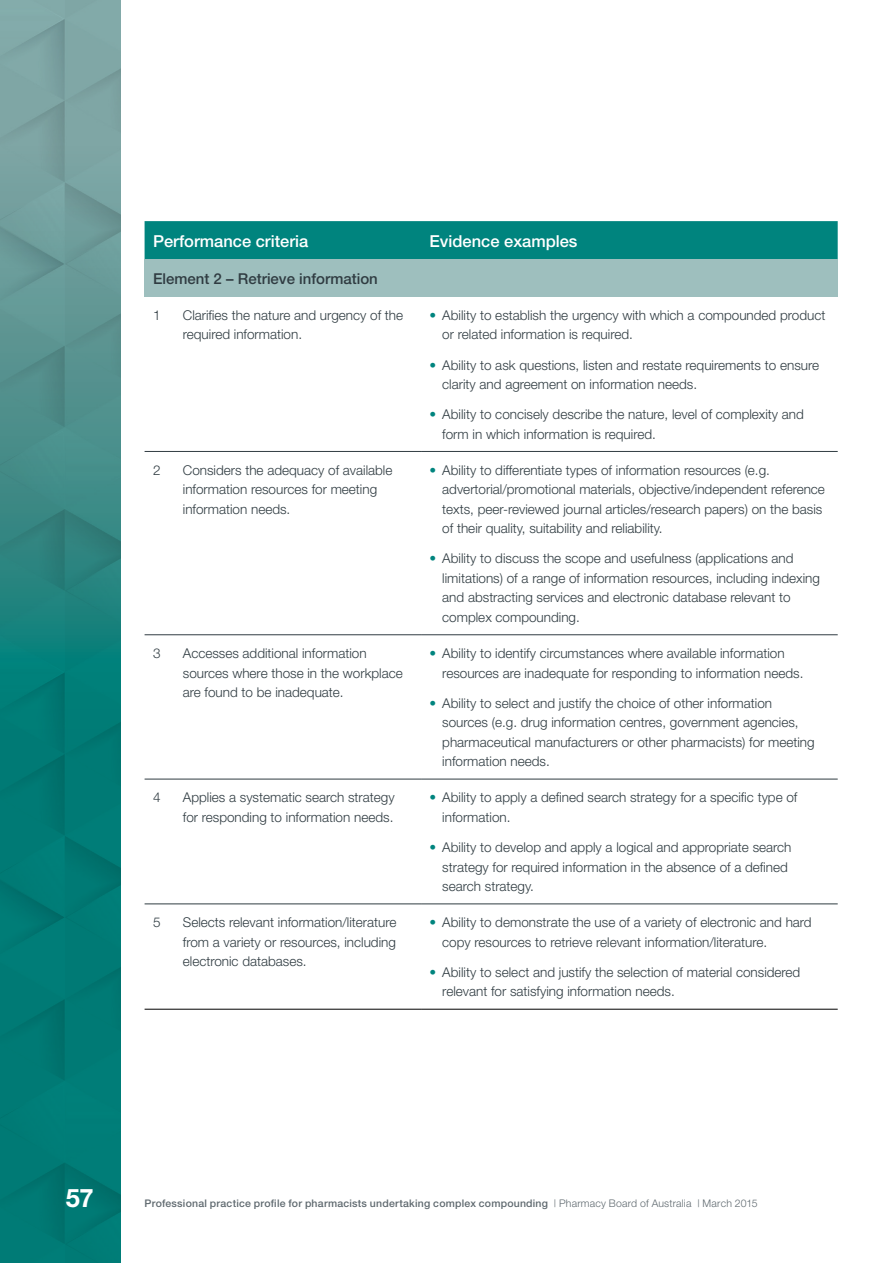
<style>
.page{position:relative;width:893px;height:1263px;background:#fff}
.page>*{position:absolute;margin:0;border:0;box-sizing:border-box;transform-origin:0 0}
.t1{font:700 25.5px "Helvetica Neue";color:#fff}
.t2{font:500 16.5px "Helvetica Neue";color:#fff}
.t3{font:500 15px "Helvetica Neue";color:#303c42}
.t4{font:300 13.5px/19.5px "Helvetica Neue";color:#303c42}
.t5{font:500 10.5px "Helvetica Neue";letter-spacing:.02em;color:#5f696f}
.s1{color:#00847e}
.s2{font-weight:300}
</style>
<div class="page">
<img style="left:0;top:0;width:120px;height:1263px">
<div style="left:145px;top:221px;width:693px;height:38px;background:#00847e"></div>
<div style="left:145px;top:259px;width:693px;height:37px;background:#9ebfbe"></div>
<hr style="left:145px;top:451px;width:276px;height:1px;background:#303c42">
<hr style="left:421px;top:451px;width:417px;height:1px;background:#303c42">
<hr style="left:145px;top:634px;width:276px;height:1px;background:#303c42">
<hr style="left:421px;top:634px;width:417px;height:1px;background:#303c42">
<hr style="left:145px;top:779px;width:276px;height:1px;background:#303c42">
<hr style="left:421px;top:779px;width:417px;height:1px;background:#303c42">
<hr style="left:421px;top:904px;width:417px;height:1px;background:#303c42">
<hr style="left:145px;top:904px;width:276px;height:1px;background:#303c42">
<hr style="left:145px;top:1009px;width:276px;height:1px;background:#000">
<hr style="left:421px;top:1009px;width:417px;height:1px;background:#000">
<p class="t2" style="left:153px;top:231px;width:157px">Performance criteria</p>
<p class="t2" style="left:430px;top:231px;width:149px">Evidence examples</p>
<p class="t3" style="left:153px;top:269px;width:226px">Element 2 – Retrieve information</p>
<p class="t4" style="left:153px;top:305px;width:9px">1</p>
<p class="t4" style="left:183px;top:305px;width:222px">Clarifies the nature and urgency of the required information.</p>
<p class="t4" style="left:442px;top:305px;width:385px;text-indent:-13px"><span class="s1">•</span> Ability to establish the urgency with which a compounded product or related information is required.</p>
<p class="t4" style="left:442px;top:355px;width:378px;text-indent:-13px"><span class="s1">•</span> Ability to ask questions, listen and restate requirements to ensure clarity and agreement on information needs.</p>
<p class="t4" style="left:442px;top:404px;width:363px;text-indent:-13px"><span class="s1">•</span> Ability to concisely describe the nature, level of complexity and form in which information is required.</p>
<p class="t4" style="left:153px;top:460px;width:9px">2</p>
<p class="t4" style="left:183px;top:460px;width:211px">Considers the adequacy of available information resources for meeting information needs.</p>
<p class="t4" style="left:442px;top:460px;width:384px;text-indent:-13px"><span class="s1">•</span> Ability to differentiate types of information resources (e. g. advertorial/promotional materials, objective/independent reference texts, peer-reviewed journal articles/research papers) on the basis of their quality, suitability and reliability.</p>
<p class="t4" style="left:442px;top:549px;width:379px;text-indent:-13px"><span class="s1">•</span> Ability to discuss the scope and usefulness (applications and limitations) of a range of information resources, including indexing and abstracting services and electronic database relevant to complex compounding.</p>
<p class="t4" style="left:153px;top:643px;width:9px">3</p>
<p class="t4" style="left:183px;top:643px;width:221px">Accesses additional information sources where those in the workplace are found to be inadequate.</p>
<p class="t4" style="left:442px;top:643px;width:360px;text-indent:-13px"><span class="s1">•</span> Ability to identify circumstances where available information resources are inadequate for responding to information needs.</p>
<p class="t4" style="left:442px;top:693px;width:374px;text-indent:-13px"><span class="s1">•</span> Ability to select and justify the choice of other information sources (e. g. drug information centres, government agencies, pharmaceutical manufacturers or other pharmacists) for meeting information needs.</p>
<p class="t4" style="left:153px;top:787px;width:9px">4</p>
<p class="t4" style="left:183px;top:787px;width:213px">Applies a systematic search strategy for responding to information needs.</p>
<p class="t4" style="left:442px;top:787px;width:357px;text-indent:-13px"><span class="s1">•</span> Ability to apply a defined search strategy for a specific type of information.</p>
<p class="t4" style="left:442px;top:837px;width:351px;text-indent:-13px"><span class="s1">•</span> Ability to develop and apply a logical and appropriate search strategy for required information in the absence of a defined search strategy.</p>
<p class="t4" style="left:153px;top:912px;width:9px">5</p>
<p class="t4" style="left:183px;top:912px;width:215px;text-align:justify">Selects relevant information/literature from a variety or resources, including electronic databases.</p>
<p class="t4" style="left:442px;top:912px;width:371px;text-indent:-13px"><span class="s1">•</span> Ability to demonstrate the use of a variety of electronic and hard copy resources to retrieve relevant information/literature.</p>
<p class="t4" style="left:442px;top:962px;width:360px;text-indent:-13px"><span class="s1">•</span> Ability to select and justify the selection of material considered relevant for satisfying information needs.</p>
<h1 class="t1" style="left:66px;top:1182px;width:29px">57</h1>
<p class="t5" style="left:145px;top:1196px;width:614px">Professional practice profile for pharmacists undertaking complex compounding <span class="s2">| Pharmacy Board of Australia | March 2015</span></p>
</div>
